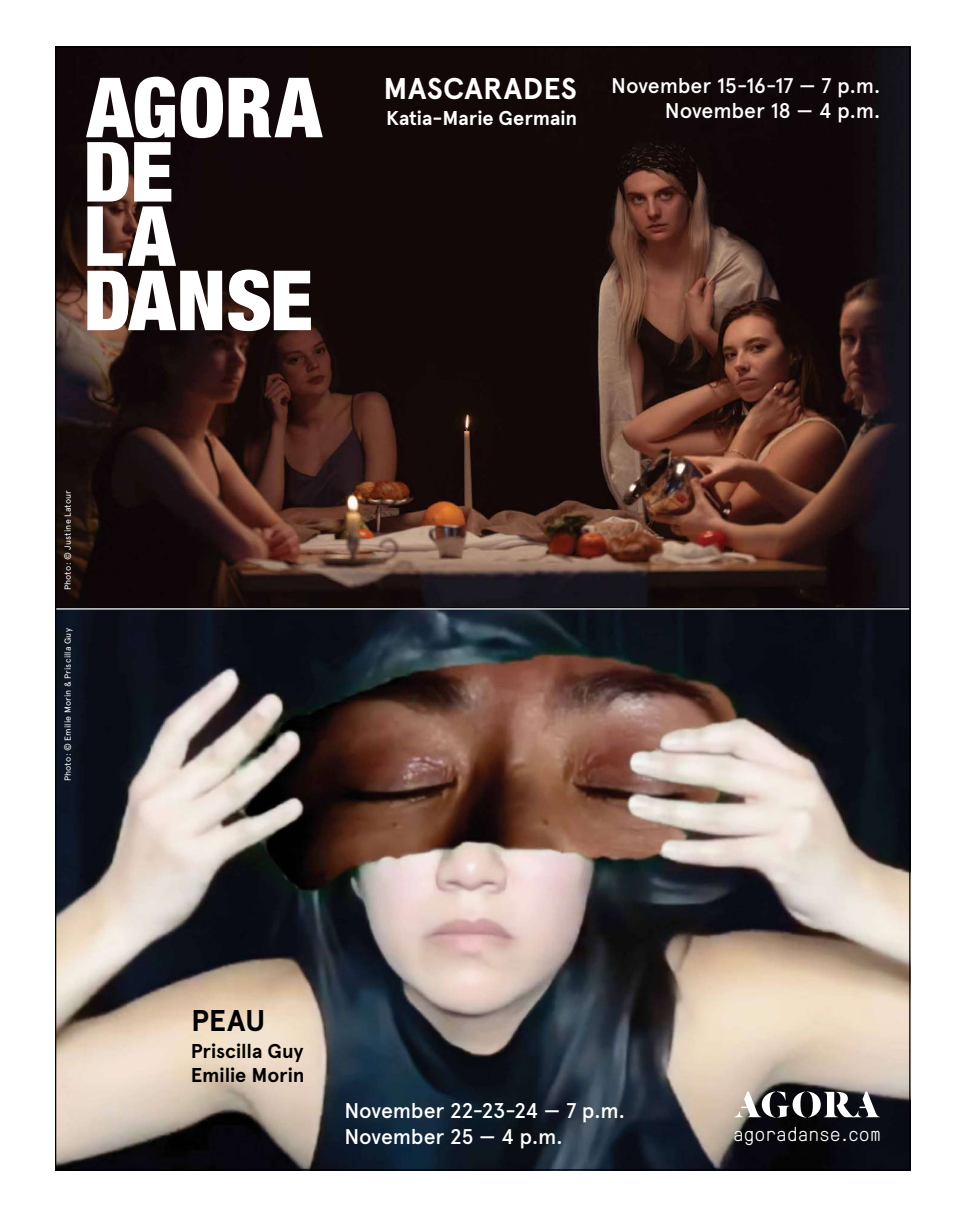
<style>
.page{position:relative;width:968px;height:1215px;background:#fff}
.page>*{position:absolute;margin:0;border:0;box-sizing:border-box;transform-origin:0 0}
.t1{font:700 30px "Apercu";letter-spacing:.01em;color:#fff}
.t2{font:700 30px "Apercu";color:#000}
.t3{font:500 21.25px/25.5px "Apercu";letter-spacing:-.01em;color:#fff;text-align:right}
.t4{font:700 20px/23.8px "Apercu";letter-spacing:-.005em;color:#000}
.t5{font:700 20px "Apercu";color:#fff}
.t6{font:300 20px "GT Pressura Mono";letter-spacing:-.01em;color:#fff}
.t7{font:8.75px "Apercu";letter-spacing:.02em;color:#fff}
</style>
<div class="page">
<img style="left:57px;top:48px;width:851px;height:559px">
<img style="left:57px;top:610px;width:851px;height:559px">
<svg style="left:734px;top:1092px;width:145px;height:26px"></svg>
<svg style="left:86px;top:77px;width:237px;height:254px"></svg>
<h1 class="t1" style="left:383px;top:71px;width:195px">MASCARADES</h1>
<p class="t5" style="left:386px;top:106px;width:192px">Katia-Marie Germain</p>
<p class="t3" style="left:611px;top:73px;width:271px">November 15-16-17 — 7 p.m.<br>November 18 — 4 p.m.</p>
<p class="t7" style="left:62px;top:590px;width:102px;rotate:-90deg">Photo: © Justine Latour</p>
<p class="t7" style="left:62px;top:781px;width:155px;rotate:-90deg">Photo: © Emilie Morin &amp; Priscilla Guy</p>
<h1 class="t2" style="left:191px;top:1002px;width:76px">PEAU</h1>
<p class="t4" style="left:191px;top:1039px;width:115px">Priscilla Guy<br>Emilie Morin</p>
<p class="t3" style="left:344px;top:1098px;width:282px;text-align:left">November 22-23-24 — 7 p.m.<br>November 25 — 4 p.m.</p>
<p class="t6" style="left:732px;top:1122px;width:150px">agoradanse.com</p>
</div>
